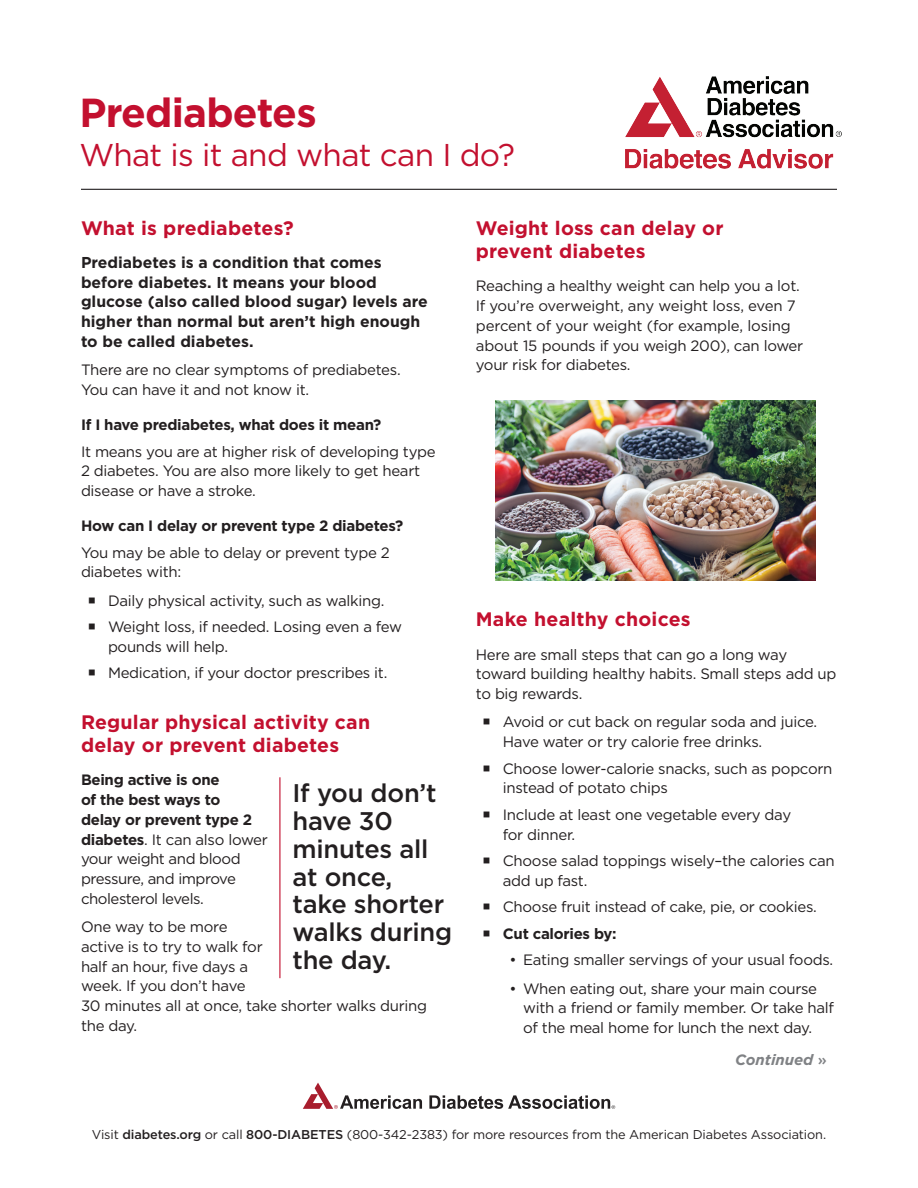
<style>
.page{position:relative;width:918px;height:1188px;background:#fff}
.page>*{position:absolute;margin:0;border:0;box-sizing:border-box;transform-origin:0 0}
.Header_2{font:700 40.5px "Gotham";letter-spacing:-.02em;color:#c3102f}
.Header_2-2{font:31.5px "Gotham";letter-spacing:-.02em;color:#c3102f}
.Callouts_1{font:500 25.5px/27.8px "Gotham";letter-spacing:-.01em;color:#231f20}
.Subhead_1{font:700 19.5px/23.4px "Gotham";letter-spacing:.01em;color:#c3102f}
.Main_Body_Copy{font:700 15.75px/19.6px "Gotham";color:#231f20}
.Main_Body_Copy-2{font:15px/19.6px "Gotham";letter-spacing:-.02em;color:#231f20}
.Main_Body_Copy-3{font:700 15px "Gotham";letter-spacing:-.02em;color:#231f20}
.Continued{font:italic 700 15px "Gotham";color:#808285}
.t1{font:12.75px "Gotham";letter-spacing:-.01em;color:#231f20}
.s1{font-weight:700}
.s2{font-weight:500;font-style:normal}
.s3{font-weight:500}
</style>
<div class="page">
<svg style="left:303px;top:1083px;width:119px;height:26px"></svg>
<svg style="left:429px;top:1095px;width:186px;height:14px"></svg>
<img style="left:625px;top:76px;width:217px;height:93px">
<hr style="left:81px;top:189px;width:756px;height:1px;background:#231f20">
<img style="left:496px;top:400px;width:320px;height:180px">
<hr style="left:279px;top:777px;width:1px;height:201px;background:#c3102f">
<p class="Header_2" style="left:80px;top:86px;width:239px">Prediabetes</p>
<p class="Header_2-2" style="left:80px;top:135px;width:437px">What is it and what can I do?</p>
<p class="Subhead_1" style="left:81px;top:216px;width:214px">What is prediabetes?</p>
<p class="Main_Body_Copy" style="left:81px;top:253px;width:348px">Prediabetes is a condition that comes before diabetes. It means your blood glucose (also called blood sugar) levels are higher than normal but aren’t high enough to be called diabetes.</p>
<p class="Main_Body_Copy-2" style="left:81px;top:360px;width:321px">There are no clear symptoms of prediabetes.<br>You can have it and not know it.</p>
<p class="Main_Body_Copy-3" style="left:81px;top:415px;width:302px">If I have prediabetes, what does it mean?</p>
<p class="Main_Body_Copy-2" style="left:81px;top:441px;width:356px">It means you are at higher risk of developing type<br>2 diabetes. You are also more likely to get heart disease or have a stroke.</p>
<p class="Main_Body_Copy-3" style="left:81px;top:516px;width:324px">How can I delay or prevent type 2 diabetes?</p>
<p class="Main_Body_Copy-2" style="left:81px;top:542px;width:310px">You may be able to delay or prevent type 2 diabetes with:</p>
<p class="Main_Body_Copy-2" style="left:108px;top:590px;width:278px">Daily physical activity, such as walking.</p>
<p class="Main_Body_Copy-2" style="left:108px;top:617px;width:296px">Weight loss, if needed. Losing even a few pounds will help.</p>
<p class="Main_Body_Copy-2" style="left:108px;top:663px;width:281px">Medication, if your doctor prescribes it.</p>
<p class="Subhead_1" style="left:81px;top:710px;width:291px">Regular physical activity can delay or prevent diabetes</p>
<p class="Main_Body_Copy-2" style="left:81px;top:770px;width:188px"><span class="s1">Being active is one<br>of the best ways to<br>delay or prevent type 2 diabetes</span>. It can also lower your weight and blood pressure, and improve cholesterol levels.</p>
<p class="Main_Body_Copy-2" style="left:81px;top:917px;width:348px">One way to be more<br>active is to try to walk for<br>half an hour, five days a<br>week. If you don’t have<br>30 minutes all at once, take shorter walks during the day.</p>
<p class="Callouts_1" style="left:292px;top:779px;width:161px">If you don’t have 30 minutes all at once, take shorter walks during the day.</p>
<p class="Subhead_1" style="left:476px;top:216px;width:249px">Weight loss can delay or prevent diabetes</p>
<p class="Main_Body_Copy-2" style="left:476px;top:276px;width:329px">Reaching a healthy weight can help you a lot.<br>If you’re overweight, any weight loss, even 7 percent of your weight (for example, losing about 15 pounds if you weigh 200), can lower your risk for diabetes.</p>
<p class="Subhead_1" style="left:476px;top:608px;width:216px">Make healthy choices</p>
<p class="Main_Body_Copy-2" style="left:476px;top:644px;width:362px">Here are small steps that can go a long way toward building healthy habits. Small steps add up to big rewards.</p>
<p class="Main_Body_Copy-2" style="left:503px;top:712px;width:316px">Avoid or cut back on regular soda and juice.<br>Have water or try calorie free drinks.</p>
<p class="Main_Body_Copy-2" style="left:503px;top:758px;width:331px">Choose lower-calorie snacks, such as popcorn instead of potato chips</p>
<p class="Main_Body_Copy-2" style="left:503px;top:804px;width:290px">Include at least one vegetable every day for dinner.</p>
<p class="Main_Body_Copy-2" style="left:503px;top:851px;width:333px">Choose salad toppings wisely–the calories can add up fast.</p>
<p class="Main_Body_Copy-2" style="left:503px;top:897px;width:316px">Choose fruit instead of cake, pie, or cookies.</p>
<p class="Main_Body_Copy-3" style="left:503px;top:924px;width:115px">Cut calories by:</p>
<p class="Main_Body_Copy-2" style="left:510px;top:950px;width:325px">• Eating smaller servings of your usual foods.</p>
<p class="Main_Body_Copy-2" style="left:523px;top:978px;width:312px;text-indent:-14px">• When eating out, share your main course with a friend or family member. Or take half of the meal home for lunch the next day.</p>
<p class="Continued" style="left:735px;top:1050px;width:93px">Continued <span class="s2">»</span></p>
<p class="t1" style="left:92px;top:1126px;width:736px">Visit <span class="s3">diabetes.org</span> or call <span class="s3">800-DIABETES</span> (800-342-2383) for more resources from the American Diabetes Association.</p>
</div>
